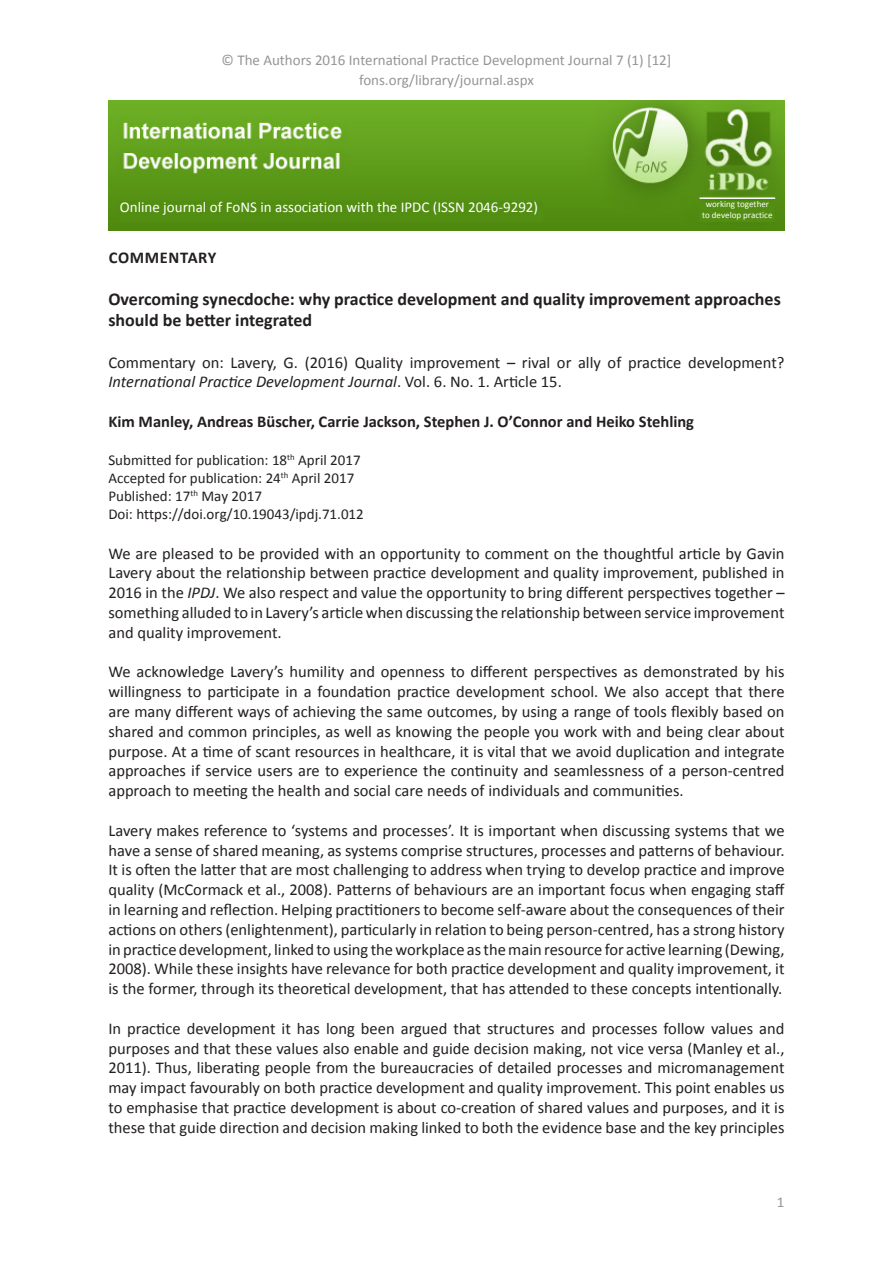
<style>
.page{position:relative;width:893px;height:1263px;background:#fff}
.page>*{position:absolute;margin:0;border:0;box-sizing:border-box;transform-origin:0 0}
.Paper_Title{font:700 18px/21.6px "Calibri";color:#231f20}
.Body{font:16.5px/19.8px "Calibri";color:#231f20;text-align:justify}
.Author_Name{font:700 16.5px "Calibri";color:#231f20}
.PAPER_TYPE{font:700 16.5px "Calibri";letter-spacing:.04em;color:#231f20}
.Submit_accept{font:15px/18px "Calibri";color:#231f20}
.Page_number{font:15px "Calibri";color:#939598}
.t1{font:15px "Calibri";color:#fff}
.t2{font:9px/10.5px "Calibri";color:#fff;text-align:center}
.s1{font-style:italic}
</style>
<div class="page">
<img style="left:108px;top:101px;width:676px;height:129px">
<div style="left:699px;top:201px;width:76px;height:21px;background:#528e12"></div>
<hr style="left:699px;top:197px;width:76px;height:2px;background:#fff">
<div style="left:120px;top:201px;width:422px;height:21px;background:#528e12"></div>
<p class="Page_number" style="left:221px;top:51px;width:452px">© The Authors 2016 International Practice Development Journal 7 (1) [12]</p>
<p class="Page_number" style="left:359px;top:71px;width:176px">fons.org/library/journal.aspx</p>
<p class="t1" style="left:120px;top:198px;width:420px">Online journal of FoNS in association with the IPDC (ISSN 2046-9292)</p>
<p class="t2" style="left:702px;top:199px;width:72px">working together to develop practice</p>
<p class="PAPER_TYPE" style="left:109px;top:247px;width:109px">COMMENTARY</p>
<p class="Paper_Title" style="left:108px;top:288px;width:674px">Overcoming synecdoche: why practice development and quality improvement approaches should be better integrated</p>
<p class="Body" style="left:108px;top:352px;width:678px">Commentary on: Lavery, G. (2016) Quality improvement – rival or ally of practice development?<br><span class="s1">International Practice Development Journal</span>. Vol. 6. No. 1. Article 15.</p>
<p class="Author_Name" style="left:108px;top:411px;width:587px">Kim Manley, Andreas Büscher, Carrie Jackson, Stephen J. O’Connor and Heiko Stehling</p>
<p class="Submit_accept" style="left:108px;top:451px;width:257px">Submitted for publication: 18<sup>th</sup> April 2017<br>Accepted for publication: 24<sup>th</sup> April 2017<br>Published: 17<sup>th</sup> May 2017<br>Doi: https://doi.org/10.19043/ipdj.71.012</p>
<p class="Body" style="left:108px;top:543px;width:678px">We are pleased to be provided with an opportunity to comment on the thoughtful article by Gavin Lavery about the relationship between practice development and quality improvement, published in 2016 in the <span class="s1">IPDJ</span>. We also respect and value the opportunity to bring different perspectives together – something alluded to in Lavery’s article when discussing the relationship between service improvement and quality improvement.</p>
<p class="Body" style="left:108px;top:662px;width:678px">We acknowledge Lavery’s humility and openness to different perspectives as demonstrated by his willingness to participate in a foundation practice development school. We also accept that there are many different ways of achieving the same outcomes, by using a range of tools flexibly based on shared and common principles, as well as knowing the people you work with and being clear about purpose. At a time of scant resources in healthcare, it is vital that we avoid duplication and integrate approaches if service users are to experience the continuity and seamlessness of a person-centred approach to meeting the health and social care needs of individuals and communities.</p>
<p class="Body" style="left:108px;top:820px;width:678px">Lavery makes reference to ‘systems and processes’. It is important when discussing systems that we have a sense of shared meaning, as systems comprise structures, processes and patterns of behaviour.<br>It is often the latter that are most challenging to address when trying to develop practice and improve quality (McCormack et al., 2008). Patterns of behaviours are an important focus when engaging staff in learning and reflection. Helping practitioners to become self-aware about the consequences of their actions on others (enlightenment), particularly in relation to being person-centred, has a strong history in practice development, linked to using the workplace as the main resource for active learning (Dewing, 2008). While these insights have relevance for both practice development and quality improvement, it is the former, through its theoretical development, that has attended to these concepts intentionally.</p>
<p class="Body" style="left:108px;top:1018px;width:678px">In practice development it has long been argued that structures and processes follow values and purposes and that these values also enable and guide decision making, not vice versa (Manley et al., 2011). Thus, liberating people from the bureaucracies of detailed processes and micromanagement may impact favourably on both practice development and quality improvement. This point enables us to emphasise that practice development is about co-creation of shared values and purposes, and it is these that guide direction and decision making linked to both the evidence base and the key principles</p>
<p class="Page_number" style="left:777px;top:1193px;width:9px">1</p>
</div>
